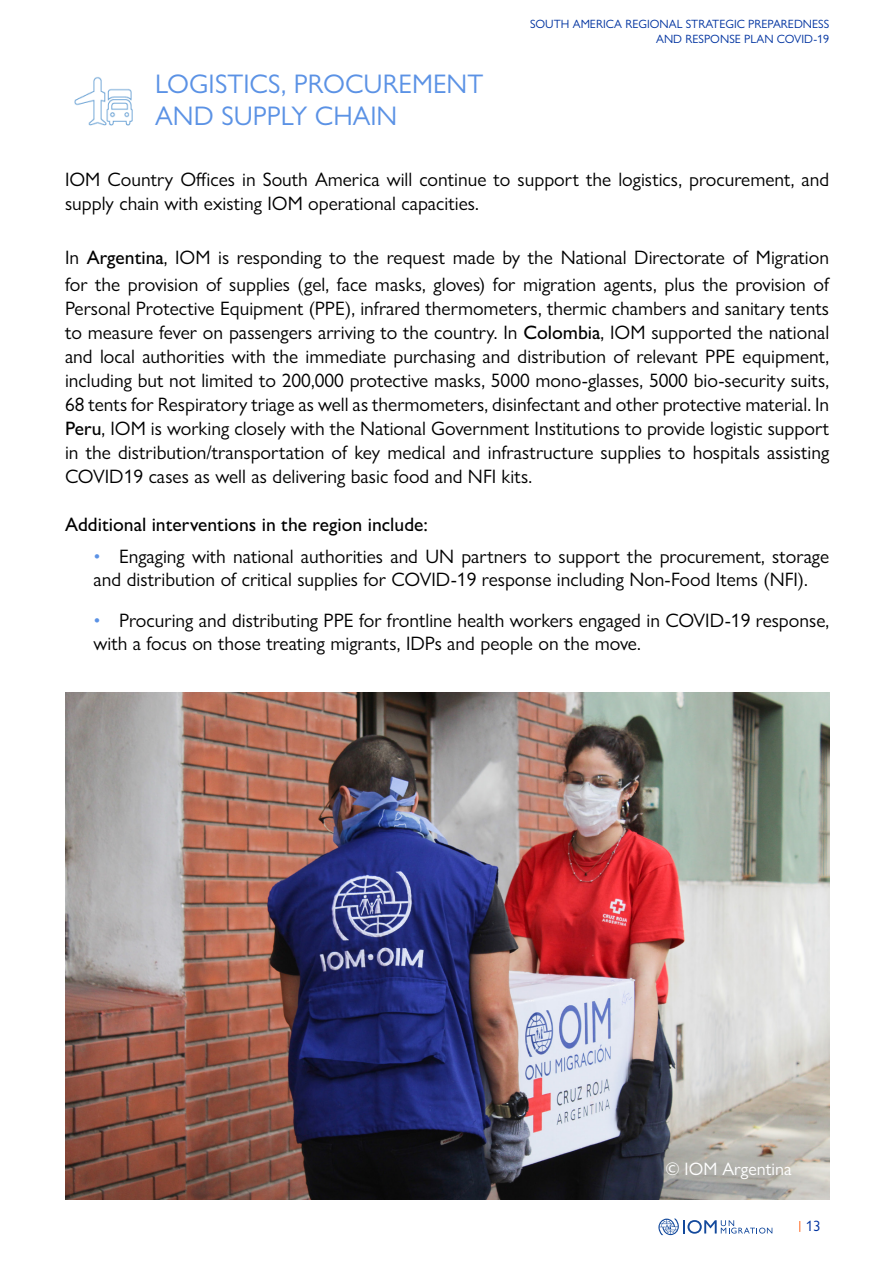
<style>
.page{position:relative;width:893px;height:1263px;background:#fff}
.page>*{position:absolute;margin:0;border:0;box-sizing:border-box;transform-origin:0 0}
.Subtitulos{font:27px/32.4px "Gill Sans Nova";color:#5b92e5}
.Parrafos_generales{font:19.5px/24px "Gill Sans Nova";color:#000}
.Parrafos_generales-2{font:500 19.5px "Gill Sans Nova";color:#000}
.t1{font:18px "Gill Sans Nova";color:#fff}
.t2{font:15px "Gill Sans Nova";color:#0033a0}
.t3{font:12px/14.4px "Gill Sans Nova";color:#0033a0;text-align:right}
.s1{font-weight:500}
.s2{color:#5b92e5}
</style>
<div class="page">
<svg style="left:658px;top:1218px;width:114px;height:17px"></svg>
<img style="left:74px;top:77px;width:59px;height:49px">
<img style="left:65px;top:692px;width:764px;height:507px">
<p class="Subtitulos" style="left:155px;top:67px;width:329px">LOGISTICS, PROCUREMENT<br>AND SUPPLY CHAIN</p>
<p class="t3" style="left:530px;top:17px;width:301px">SOUTH AMERICA REGIONAL STRATEGIC PREPAREDNESS<br>AND RESPONSE PLAN COVID-19</p>
<p class="Parrafos_generales" style="left:65px;top:167px;width:766px">IOM Country Offices in South America will continue to support the logistics, procurement, and supply chain with existing IOM operational capacities.</p>
<p class="Parrafos_generales" style="left:65px;top:244px;width:766px;line-height:27px">In <span class="s1">Argentina</span>, IOM is responding to the request made by the National Directorate of Migration for the provision of supplies (gel, face masks, gloves) for migration agents, plus the provision of</p>
<p class="Parrafos_generales" style="left:65px;top:296px;width:766px;text-align:justify">Personal Protective Equipment (PPE), infrared thermometers, thermic chambers and sanitary tents to measure fever on passengers arriving to the country. In <span class="s1">Colombia</span>, IOM supported the national and local authorities with the immediate purchasing and distribution of relevant PPE equipment, including but not limited to 200,000 protective masks, 5000 mono-glasses, 5000 bio-security suits, 68 tents for Respiratory triage as well as thermometers, disinfectant and other protective material. In <span class="s1">Peru</span>, IOM is working closely with the National Government Institutions to provide logistic support in the distribution/transportation of key medical and infrastructure supplies to hospitals assisting COVID19 cases as well as delivering basic food and NFI kits.</p>
<p class="Parrafos_generales-2" style="left:65px;top:512px;width:365px">Additional interventions in the region include:</p>
<p class="Parrafos_generales" style="left:94px;top:544px;width:737px;line-height:23.4px"><span class="s2">•</span> Engaging with national authorities and UN partners to support the procurement, storage and distribution of critical supplies for COVID-19 response including Non-Food Items (NFI).</p>
<p class="Parrafos_generales" style="left:94px;top:608px;width:737px;line-height:23.4px"><span class="s2">•</span> Procuring and distributing PPE for frontline health workers engaged in COVID-19 response, with a focus on those treating migrants, IDPs and people on the move.</p>
<p class="t1" style="left:665px;top:1158px;width:128px">© IOM Argentina</p>
<p class="t2" style="left:806px;top:1217px;width:16px">13</p>
</div>
